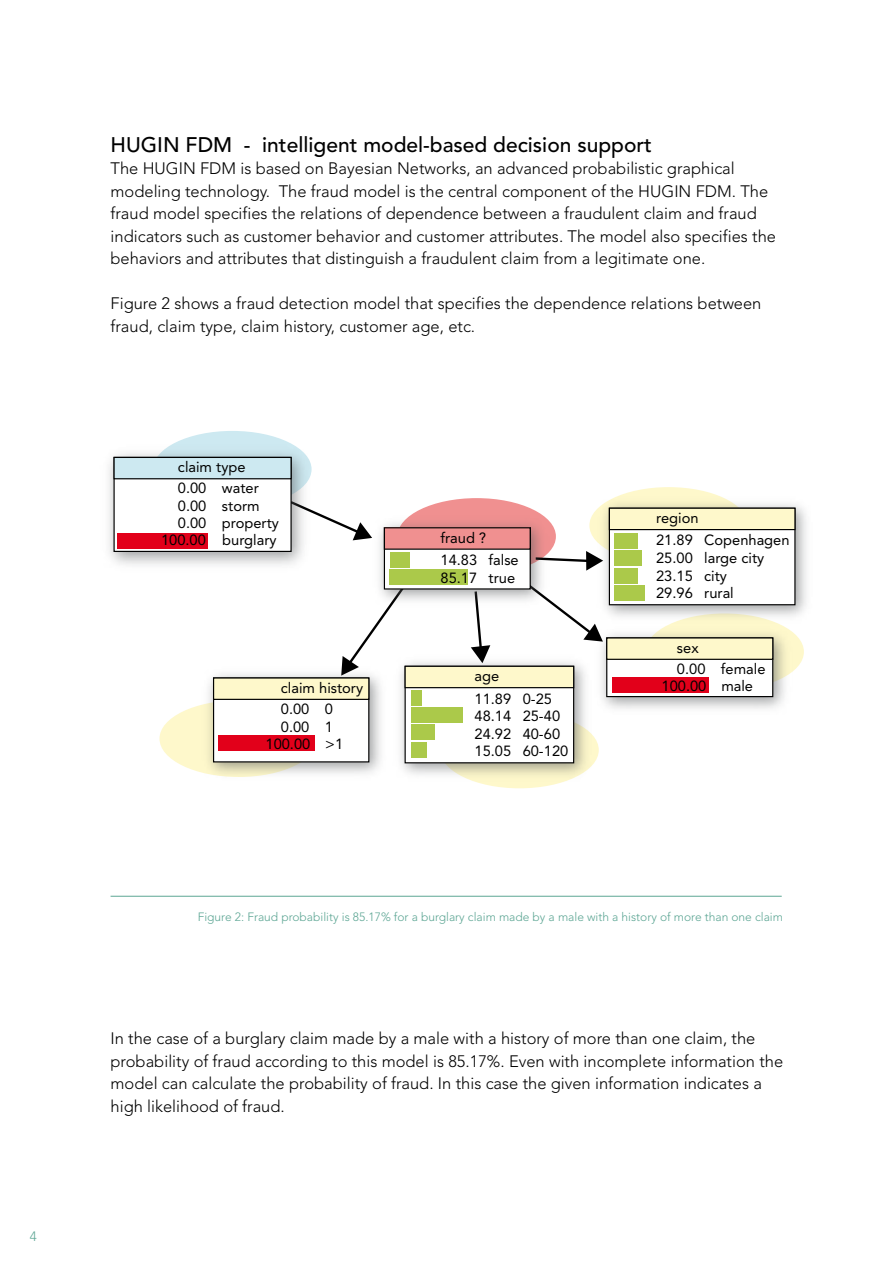
<style>
.page{position:relative;width:893px;height:1263px;background:#fff}
.page>*{position:absolute;margin:0;border:0;box-sizing:border-box;transform-origin:0 0}
.t1{font:500 21px "Avenir LT Std";color:#000}
.t2{font:300 16.5px/22.5px "Avenir LT Std";color:#000}
.t3{font:14.7px/17.5px "Avenir LT Std";color:#000}
.t4{font:300 13.5px "Avenir LT Std";color:#5da694}
.t5{font:300 12px "Avenir LT Std";color:#5da694}
</style>
<div class="page">
<hr style="left:111px;top:896px;width:671px;height:1px;background:#5da694">
<div style="left:153px;top:431px;width:159px;height:77px;background:#cde9f1;border-radius:50%"></div>
<div style="left:397px;top:498px;width:159px;height:77px;background:#f09090;border-radius:50%"></div>
<div style="left:589px;top:487px;width:159px;height:77px;background:#fef8cb;border-radius:50%"></div>
<div style="left:645px;top:613px;width:159px;height:77px;background:#fef8cb;border-radius:50%"></div>
<div style="left:440px;top:712px;width:159px;height:76px;background:#fef8cb;border-radius:50%"></div>
<div style="left:159px;top:700px;width:159px;height:77px;background:#fef8cb;border-radius:50%"></div>
<svg style="left:552px;top:601px;width:40px;height:40px"></svg>
<svg style="left:471px;top:611px;width:19px;height:40px"></svg>
<svg style="left:342px;top:611px;width:46px;height:52px"></svg>
<svg style="left:552px;top:551px;width:43px;height:20px"></svg>
<svg style="left:315px;top:511px;width:55px;height:29px"></svg>
<img style="left:108px;top:441px;width:207px;height:124px">
<div style="left:114px;top:457px;width:177px;height:94px;background:#fff"></div>
<div style="left:114px;top:457px;width:178px;height:95px;border:1px solid #000"></div>
<div style="left:114px;top:457px;width:177px;height:22px;background:#cde9f1"></div>
<div style="left:114px;top:457px;width:178px;height:22px;border:1px solid #000"></div>
<img style="left:595px;top:493px;width:212px;height:130px">
<div style="left:609px;top:508px;width:186px;height:97px;background:#fff"></div>
<div style="left:609px;top:508px;width:186px;height:97px;border:1px solid #000"></div>
<div style="left:609px;top:508px;width:186px;height:22px;background:#fef8cb"></div>
<div style="left:609px;top:508px;width:186px;height:22px;border:1px solid #000"></div>
<img style="left:400px;top:651px;width:195px;height:133px">
<div style="left:405px;top:666px;width:169px;height:97px;background:#fff"></div>
<div style="left:405px;top:666px;width:169px;height:97px;border:1px solid #000"></div>
<div style="left:405px;top:666px;width:169px;height:22px;background:#fef8cb"></div>
<div style="left:405px;top:666px;width:169px;height:22px;border:1px solid #000"></div>
<img style="left:592px;top:623px;width:202px;height:95px">
<div style="left:607px;top:638px;width:166px;height:59px;background:#fff"></div>
<div style="left:606px;top:637px;width:167px;height:60px;border:1px solid #000"></div>
<div style="left:607px;top:638px;width:166px;height:21px;background:#fef8cb"></div>
<div style="left:606px;top:637px;width:167px;height:23px;border:1px solid #000"></div>
<img style="left:199px;top:663px;width:182px;height:114px">
<div style="left:214px;top:678px;width:155px;height:84px;background:#fff"></div>
<div style="left:213px;top:677px;width:156px;height:85px;border:1px solid #000"></div>
<div style="left:214px;top:678px;width:155px;height:21px;background:#fef8cb"></div>
<div style="left:213px;top:677px;width:156px;height:23px;border:1px solid #000"></div>
<img style="left:370px;top:513px;width:182px;height:98px">
<div style="left:384px;top:528px;width:146px;height:61px;background:#fff"></div>
<div style="left:384px;top:527px;width:147px;height:62px;border:1px solid #000"></div>
<div style="left:384px;top:528px;width:146px;height:21px;background:#f09090"></div>
<div style="left:384px;top:527px;width:147px;height:23px;border:1px solid #000"></div>
<div style="left:117px;top:533px;width:91px;height:15px;background:#e2001a"></div>
<div style="left:390px;top:569px;width:78px;height:15px;background:#abc94a"></div>
<div style="left:390px;top:552px;width:20px;height:15px;background:#abc94a"></div>
<div style="left:615px;top:533px;width:23px;height:15px;background:#abc94a"></div>
<div style="left:615px;top:551px;width:27px;height:15px;background:#abc94a"></div>
<div style="left:615px;top:568px;width:23px;height:15px;background:#abc94a"></div>
<div style="left:615px;top:585px;width:30px;height:15px;background:#abc94a"></div>
<div style="left:411px;top:690px;width:11px;height:15px;background:#abc94a"></div>
<div style="left:411px;top:707px;width:52px;height:16px;background:#abc94a"></div>
<div style="left:411px;top:725px;width:24px;height:15px;background:#abc94a"></div>
<div style="left:411px;top:742px;width:15px;height:15px;background:#abc94a"></div>
<div style="left:612px;top:677px;width:96px;height:15px;background:#e2001a"></div>
<div style="left:219px;top:735px;width:96px;height:16px;background:#e2001a"></div>
<p class="t4" style="left:30px;top:1228px;width:9px">4</p>
<p class="t1" style="left:111px;top:133px;width:543px">HUGIN FDM - intelligent model-based decision support</p>
<p class="t2" style="left:111px;top:158px;width:667px">The HUGIN FDM is based on Bayesian Networks, an advanced probabilistic graphical modeling technology. The fraud model is the central component of the HUGIN FDM. The fraud model specifies the relations of dependence between a fraudulent claim and fraud indicators such as customer behavior and customer attributes. The model also specifies the behaviors and attributes that distinguish a fraudulent claim from a legitimate one.</p>
<p class="t2" style="left:111px;top:293px;width:652px">Figure 2 shows a fraud detection model that specifies the dependence relations between fraud, claim type, claim history, customer age, etc.</p>
<p class="t3" style="left:178px;top:458px;width:69px">claim type</p>
<p class="t3" style="left:178px;top:479px;width:82px">0.00 water</p>
<p class="t3" style="left:178px;top:497px;width:83px">0.00 storm</p>
<p class="t3" style="left:178px;top:514px;width:103px">0.00 property</p>
<p class="t3" style="left:161px;top:531px;width:117px">100.00 burglary</p>
<p class="t3" style="left:656px;top:532px;width:135px">21.89 Copenhagen<br>25.00 large city<br>23.15 city<br>29.96 rural</p>
<p class="t3" style="left:656px;top:509px;width:44px">region</p>
<p class="t3" style="left:441px;top:529px;width:47px">fraud ?</p>
<p class="t3" style="left:440px;top:551px;width:80px">14.83 false<br>85.17 true</p>
<p class="t3" style="left:281px;top:679px;width:84px">claim history</p>
<p class="t3" style="left:281px;top:701px;width:54px">0.00 0<br>0.00 1</p>
<p class="t3" style="left:265px;top:735px;width:79px">100.00 &gt;1</p>
<p class="t3" style="left:475px;top:667px;width:26px">age</p>
<p class="t3" style="left:475px;top:690px;width:95px">11.89 0-25<br>48.14 25-40<br>24.92 40-60<br>15.05 60-120</p>
<p class="t3" style="left:677px;top:639px;width:23px">sex</p>
<p class="t3" style="left:677px;top:661px;width:90px">0.00 female</p>
<p class="t3" style="left:662px;top:677px;width:93px">100.00 male</p>
<p class="t5" style="left:198px;top:909px;width:587px">Figure 2: Fraud probability is 85.17% for a burglary claim made by a male with a history of more than one claim</p>
<p class="t2" style="left:111px;top:1027px;width:674px">In the case of a burglary claim made by a male with a history of more than one claim, the probability of fraud according to this model is 85.17%. Even with incomplete information the model can calculate the probability of fraud. In this case the given information indicates a high likelihood of fraud.</p>
</div>
